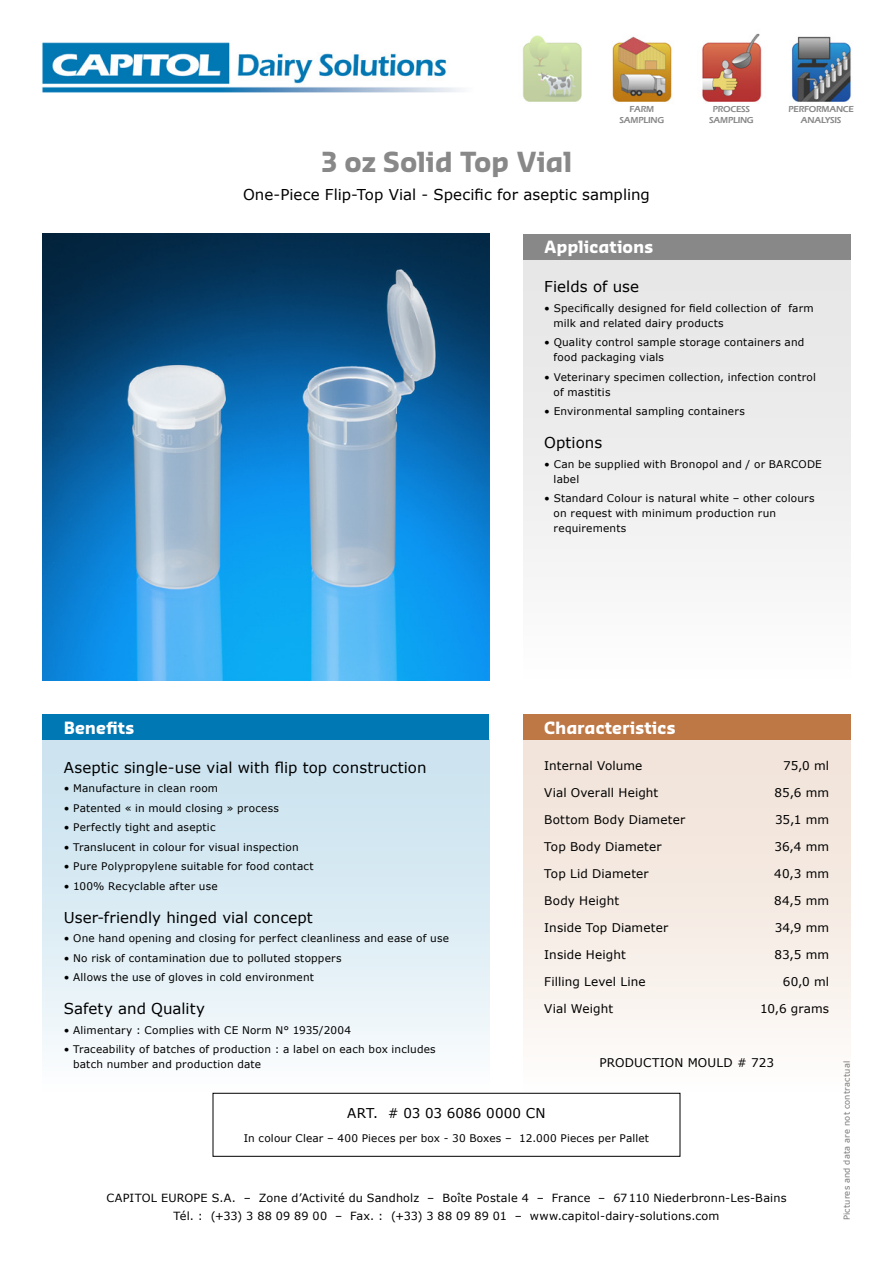
<style>
.page{position:relative;width:893px;height:1263px;background:#fff}
.page>*{position:absolute;margin:0;border:0;box-sizing:border-box;transform-origin:0 0}
.t1{font:700 27px "Sansa";letter-spacing:-.015em;color:#888}
.t2{font:700 16.5px "Sansa";color:#fff}
.t3{font:15px "Verdana";letter-spacing:.005em;color:#000}
.t4{font:13.5px "Verdana";letter-spacing:.01em;color:#000}
.t5{font:12px "Verdana";letter-spacing:.01em;color:#000}
.t6{font:11.25px "Verdana";letter-spacing:.015em;color:#000}
.t7{font:10.5px/15px "Verdana";letter-spacing:.02em;color:#000}
.t8{font:600 9px "Eras ITC";letter-spacing:-.025em;color:#888}
.t9{font:8.25px "Verdana";letter-spacing:.025em;color:#777776}
</style>
<div class="page">
<div style="left:523px;top:259px;width:327px;height:421px;background:linear-gradient(to right,#f0f0f0,#f0f0f0)"></div>
<div style="left:523px;top:740px;width:327px;height:353px;background:linear-gradient(to bottom,#f0e0d4,#fdfbf9)"></div>
<div style="left:43px;top:740px;width:446px;height:353px;background:linear-gradient(to bottom,#c5e0ee,#f8fbfd)"></div>
<img style="left:43px;top:234px;width:446px;height:446px">
<div style="left:523px;top:714px;width:327px;height:26px;background:#be7846"></div>
<div style="left:43px;top:714px;width:446px;height:26px;background:#0078b4"></div>
<div style="left:523px;top:234px;width:327px;height:25px;background:#888"></div>
<svg style="left:212px;top:1092px;width:469px;height:65px"></svg>
<img style="left:42px;top:42px;width:419px;height:51px">
<svg style="left:522px;top:35px;width:60px;height:67px;background:#cddab2"></svg>
<svg style="left:612px;top:36px;width:60px;height:66px;background:#c9a56b"></svg>
<svg style="left:702px;top:33px;width:60px;height:69px;background:#ca7f70"></svg>
<svg style="left:791px;top:36px;width:61px;height:66px;background:#677f95"></svg>
<p class="t8" style="left:630px;top:104px;width:26px">FARM</p>
<p class="t8" style="left:620px;top:115px;width:46px">SAMPLING</p>
<p class="t1" style="left:321px;top:144px;width:253px">3 oz Solid Top Vial</p>
<p class="t3" style="left:243px;top:184px;width:408px">One-Piece Flip-Top Vial - Specific for aseptic sampling</p>
<p class="t2" style="left:544px;top:236px;width:111px">Applications</p>
<p class="t8" style="left:713px;top:104px;width:39px">PROCESS</p>
<p class="t8" style="left:709px;top:115px;width:46px">SAMPLING</p>
<p class="t8" style="left:788px;top:104px;width:67px">PERFORMANCE</p>
<p class="t8" style="left:801px;top:115px;width:42px">ANALYSIS</p>
<p class="t3" style="left:544px;top:276px;width:96px">Fields of use</p>
<p class="t7" style="left:554px;top:300px;width:262px;text-indent:-9px">• Specifically designed for field collection of farm milk and related dairy products</p>
<p class="t7" style="left:554px;top:335px;width:252px;text-indent:-9px">• Quality control sample storage containers and food packaging vials</p>
<p class="t7" style="left:554px;top:369px;width:264px;text-indent:-9px">• Veterinary specimen collection, infection control of mastitis</p>
<p class="t7" style="left:544px;top:404px;width:202px">• Environmental sampling containers</p>
<p class="t3" style="left:544px;top:432px;width:59px">Options</p>
<p class="t7" style="left:554px;top:456px;width:270px;text-indent:-9px">• Can be supplied with Bronopol and / or BARCODE label</p>
<p class="t7" style="left:554px;top:491px;width:262px;text-indent:-9px">• Standard Colour is natural white – other colours on request with minimum production run requirements</p>
<p class="t2" style="left:64px;top:717px;width:72px">Benefits</p>
<p class="t2" style="left:544px;top:717px;width:133px">Characteristics</p>
<p class="t3" style="left:64px;top:757px;width:364px">Aseptic single-use vial with flip top construction</p>
<p class="t7" style="left:64px;top:781px;width:156px">• Manufacture in clean room</p>
<p class="t7" style="left:64px;top:800px;width:217px">• Patented « in mould closing » process</p>
<p class="t7" style="left:64px;top:820px;width:153px">• Perfectly tight and aseptic</p>
<p class="t7" style="left:64px;top:839px;width:236px">• Translucent in colour for visual inspection</p>
<p class="t7" style="left:64px;top:859px;width:251px">• Pure Polypropylene suitable for food contact</p>
<p class="t7" style="left:64px;top:878px;width:155px">• 100% Recyclable after use</p>
<p class="t3" style="left:64px;top:907px;width:250px">User-friendly hinged vial concept</p>
<p class="t7" style="left:64px;top:931px;width:387px">• One hand opening and closing for perfect cleanliness and ease of use</p>
<p class="t7" style="left:64px;top:950px;width:279px">• No risk of contamination due to polluted stoppers</p>
<p class="t7" style="left:64px;top:970px;width:252px">• Allows the use of gloves in cold environment</p>
<p class="t3" style="left:64px;top:998px;width:143px">Safety and Quality</p>
<p class="t7" style="left:64px;top:1022px;width:289px">• Alimentary : Complies with CE Norm N° 1935/2004</p>
<p class="t7" style="left:73px;top:1042px;width:364px;text-indent:-9px">• Traceability of batches of production : a label on each box includes batch number and production date</p>
<p class="t4" style="left:347px;top:1104px;width:200px">ART. # 03 03 6086 0000 CN</p>
<p class="t7" style="left:244px;top:1131px;width:407px">In colour Clear – 400 Pieces per box - 30 Boxes – 12.000 Pieces per Pallet</p>
<p class="t5" style="left:783px;top:758px;width:47px">75,0 ml</p>
<p class="t5" style="left:775px;top:785px;width:56px">85,6 mm</p>
<p class="t5" style="left:775px;top:812px;width:56px">35,1 mm</p>
<p class="t5" style="left:774px;top:839px;width:56px">36,4 mm</p>
<p class="t5" style="left:774px;top:866px;width:56px">40,3 mm</p>
<p class="t5" style="left:774px;top:893px;width:56px">84,5 mm</p>
<p class="t5" style="left:775px;top:920px;width:56px">34,9 mm</p>
<p class="t5" style="left:774px;top:947px;width:56px">83,5 mm</p>
<p class="t5" style="left:783px;top:974px;width:48px">60,0 ml</p>
<p class="t5" style="left:760px;top:1001px;width:70px">10,6 grams</p>
<p class="t5" style="left:544px;top:758px;width:100px">Internal Volume</p>
<p class="t5" style="left:544px;top:785px;width:116px">Vial Overall Height</p>
<p class="t5" style="left:544px;top:812px;width:142px">Bottom Body Diameter</p>
<p class="t5" style="left:544px;top:839px;width:119px">Top Body Diameter</p>
<p class="t5" style="left:544px;top:866px;width:106px">Top Lid Diameter</p>
<p class="t5" style="left:544px;top:893px;width:76px">Body Height</p>
<p class="t5" style="left:544px;top:920px;width:125px">Inside Top Diameter</p>
<p class="t5" style="left:544px;top:947px;width:83px">Inside Height</p>
<p class="t5" style="left:544px;top:974px;width:103px">Filling Level Line</p>
<p class="t5" style="left:544px;top:1001px;width:70px">Vial Weight</p>
<p class="t5" style="left:599px;top:1055px;width:176px">PRODUCTION MOULD # 723</p>
<p class="t6" style="left:106px;top:1190px;width:682px">CAPITOL EUROPE S.A. – Zone d’Activité du Sandholz – Boîte Postale 4 – France – 67 110 Niederbronn-Les-Bains</p>
<p class="t6" style="left:174px;top:1208px;width:547px">Tél. : (+33) 3 88 09 89 00 – Fax. : (+33) 3 88 09 89 01 – www.capitol-dairy-solutions.com</p>
<p class="t9" style="left:841px;top:1220px;width:161px;rotate:-90deg">Pictures and data are not contractual</p>
</div>
